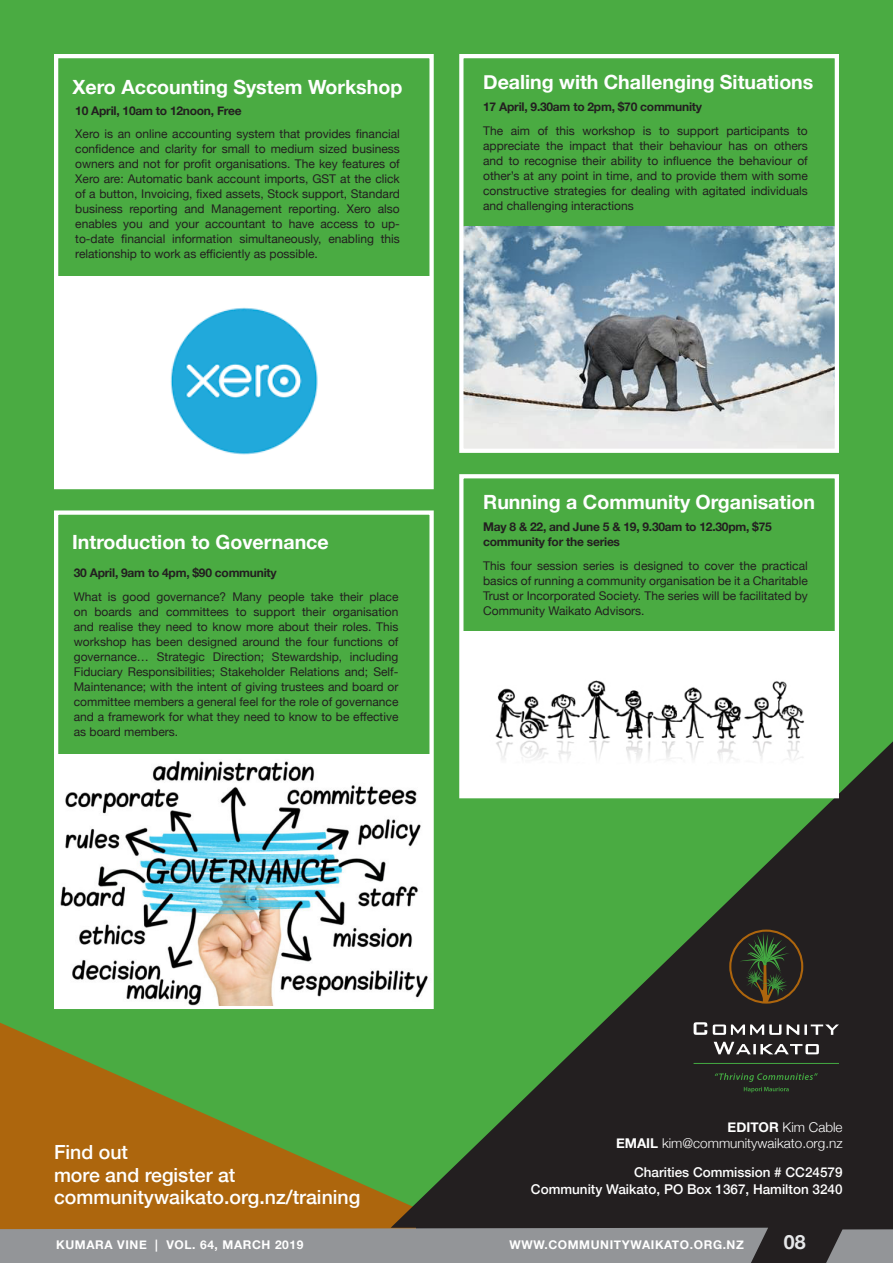
<style>
.page{position:relative;width:893px;height:1263px;background:#4aab42}
.page>*{position:absolute;margin:0;border:0;box-sizing:border-box;transform-origin:0 0}
.t1{font:700 19.65px "Helvetica Neue";color:#fff}
.t2{font:700 19.65px "Helvetica Neue";color:#e6e7e9}
.t3{font:500 19.5px/22.5px "Helvetica Neue";color:#fff}
.t4{font:500 13.5px "Helvetica Neue";color:#fff}
.t5{font:300 13.5px "Helvetica Neue";color:#fff}
.t6{font:12px/15px "Helvetica Neue";color:#231f20;text-align:justify}
.t7{font:700 12px/15px "Helvetica Neue";letter-spacing:-.02em;color:#231f20}
.t8{font:700 12px "Helvetica Neue";letter-spacing:.05em;color:#fff}
.s1{font-weight:700}
</style>
<div class="page">
<svg style="left:0;top:1022px;width:391px;height:206px;fill:#ad660d"></svg>
<div style="left:417px;top:1225px;width:476px;height:38px;background:#231f20"></div>
<svg style="left:391px;top:741px;width:502px;height:487px;fill:#231f20"></svg>
<svg style="left:714px;top:1042px;width:105px;height:12px"></svg>
<svg style="left:694px;top:1022px;width:145px;height:13px;background:#656363"></svg>
<hr style="left:694px;top:1063px;width:145px;height:1px;background:#44aa42">
<div style="left:730px;top:931px;width:72px;height:71px;background:#231f20;border-radius:50%"></div>
<svg style="left:739px;top:933px;width:50px;height:69px"></svg>
<div style="left:729px;top:929px;width:74px;height:74px;border:2px solid #ad650d;border-radius:50%"></div>
<svg style="left:715px;top:1073px;width:103px;height:19px;background:#273324"></svg>
<div style="left:0;top:1228px;width:768px;height:35px;background:#939598"></div>
<svg style="left:826px;top:1229px;width:67px;height:34px;background:#838587"></svg>
<div style="left:54px;top:54px;width:380px;height:435px;border:4px solid #fff"></div>
<img style="left:57px;top:276px;width:373px;height:209px">
<div style="left:54px;top:510px;width:380px;height:499px;border:4px solid #fff"></div>
<img style="left:57px;top:755px;width:376px;height:251px">
<img style="left:464px;top:226px;width:370px;height:222px">
<div style="left:459px;top:54px;width:380px;height:399px;border:4px solid #fff"></div>
<img style="left:464px;top:631px;width:370px;height:162px">
<div style="left:459px;top:474px;width:380px;height:324px;border:4px solid #fff"></div>
<p class="t1" style="left:72px;top:72px;width:331px">Xero Accounting System Workshop</p>
<p class="t7" style="left:75px;top:103px;width:168px">10 April, 10am to 12noon, Free</p>
<p class="t6" style="left:75px;top:127px;width:326px">Xero is an online accounting system that provides financial confidence and clarity for small to medium sized business owners and not for profit organisations. The key features of Xero are: Automatic bank account imports, GST at the click of a button, Invoicing, fixed assets, Stock support, Standard business reporting and Management reporting. Xero also enables you and your accountant to have access to up&shy;to-date financial information simultaneously, enabling this relationship to work as efficiently as possible.</p>
<p class="t1" style="left:483px;top:66px;width:332px">Dealing with Challenging Situations</p>
<p class="t7" style="left:483px;top:100px;width:220px">17 April, 9.30am to 2pm, $70 community</p>
<p class="t6" style="left:483px;top:124px;width:326px">The aim of this workshop is to support participants to appreciate the impact that their behaviour has on others and to recognise their ability to influence the behaviour of other’s at any point in time, and to provide them with some constructive strategies for dealing with agitated individuals and challenging interactions</p>
<p class="t1" style="left:72px;top:527px;width:258px">Introduction to Governance</p>
<p class="t7" style="left:74px;top:566px;width:204px">30 April, 9am to 4pm, $90 community</p>
<p class="t6" style="left:74px;top:590px;width:326px">What is good governance? Many people take their place on boards and committees to support their organisation and realise they need to know more about their roles. This workshop has been designed around the four functions of governance… Strategic Direction; Stewardship, including Fiduciary Responsibilities; Stakeholder Relations and; Self-Maintenance; with the intent of giving trustees and board or committee members a general feel for the role of governance and a framework for what they need to know to be effective as board members.</p>
<p class="t1" style="left:483px;top:486px;width:333px">Running a Community Organisation</p>
<p class="t7" style="left:483px;top:520px;width:290px">May 8 &amp; 22, and June 5 &amp; 19, 9.30am to 12.30pm, $75 community for the series</p>
<p class="t6" style="left:483px;top:559px;width:326px">This four session series is designed to cover the practical basics of running a community organisation be it a Charitable Trust or Incorporated Society. The series will be facilitated by Community Waikato Advisors.</p>
<p class="t3" style="left:54px;top:1140px;width:308px">Find out<br>more and register at communitywaikato.org.nz/training</p>
<p class="t8" style="left:56px;top:1235px;width:249px">KUMARA VINE | VOL. 64, MARCH 2019</p>
<p class="t5" style="left:728px;top:1116px;width:116px"><span class="s1">EDITOR</span> Kim Cable</p>
<p class="t5" style="left:616px;top:1132px;width:228px"><span class="s1">EMAIL</span> kim@communitywaikato.org.nz</p>
<p class="t4" style="left:634px;top:1162px;width:210px">Charities Commission # CC24579</p>
<p class="t4" style="left:531px;top:1178px;width:313px">Community Waikato, PO Box 1367, Hamilton 3240</p>
<p class="t8" style="left:509px;top:1235px;width:236px">WWW.COMMUNITYWAIKATO.ORG.NZ</p>
<p class="t2" style="left:784px;top:1227px;width:23px">08</p>
</div>
